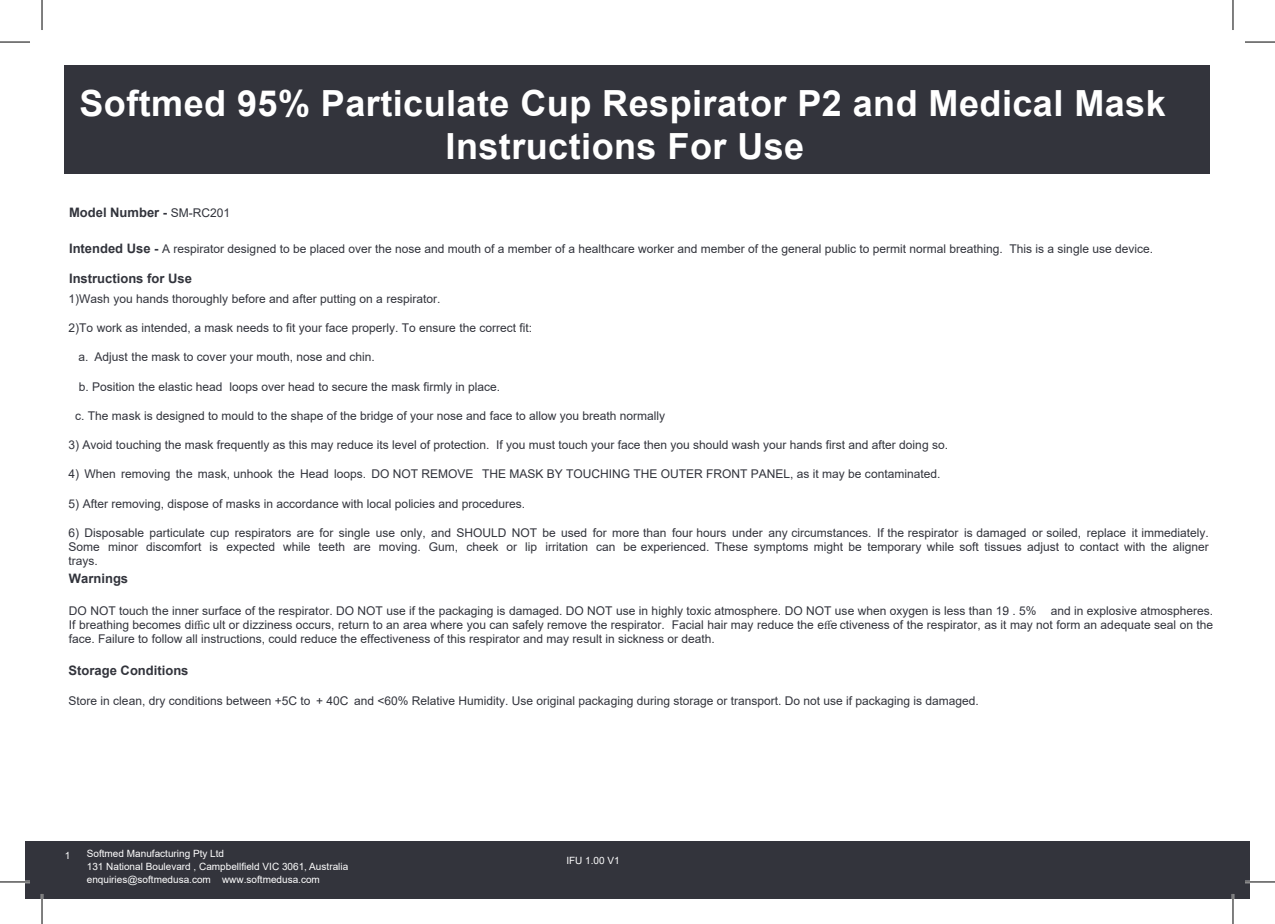
<style>
.page{position:relative;width:1275px;height:924px;background:#fff}
.page>*{position:absolute;margin:0;border:0;box-sizing:border-box;transform-origin:0 0}
.t1{font:700 36px/43.2px "Arial";letter-spacing:.015em;color:#fff;text-align:center}
.t2{font:700 13px "Arial";color:#32343c}
.t3{font:12px/14.2px "Arial";color:#32343c;text-align:justify}
.t4{font:10px/13px "Arial";color:#fff}
.s1{font-weight:400;font-size:12px}
.s2{font-weight:700;font-size:13px}
.s3{font-family:"Minion Pro"}
</style>
<div class="page">
<div style="left:25px;top:840px;width:1225px;height:58px;background:#33343c"></div>
<div style="left:64px;top:65px;width:1145px;height:108px;background:#33343c"></div>
<hr style="left:0;top:880px;width:30px;height:2px;background:#fff">
<hr style="left:1245px;top:880px;width:30px;height:2px;background:#fff">
<hr style="left:41px;top:893px;width:2px;height:30px;background:#fff">
<hr style="left:1231px;top:893px;width:3px;height:30px;background:#fff">
<hr style="left:0;top:42px;width:30px;height:1px;background:#000">
<hr style="left:1245px;top:42px;width:30px;height:1px;background:#000">
<hr style="left:0;top:881px;width:30px;height:1px;background:#000">
<hr style="left:1245px;top:881px;width:30px;height:1px;background:#000">
<hr style="left:42px;top:0;width:1px;height:30px;background:#000">
<hr style="left:42px;top:893px;width:1px;height:30px;background:#000">
<hr style="left:1232px;top:0;width:1px;height:30px;background:#000">
<hr style="left:1232px;top:893px;width:1px;height:30px;background:#000">
<p class="t1" style="left:79px;top:82px;width:1087px">Softmed 95% Particulate Cup Respirator P2 and Medical Mask<br>Instructions For Use</p>
<p class="t2" style="left:69px;top:203px;width:163px">Model Number - <span class="s1">SM-RC201</span></p>
<p class="t3" style="left:69px;top:241px;width:1085px"><span class="s2">Intended Use -</span> A respirator designed to be placed over the nose and mouth of a member of a healthcare worker and member of the general public to permit normal breathing. This is a single use device.</p>
<p class="t2" style="left:69px;top:269px;width:124px">Instructions for Use</p>
<p class="t3" style="left:69px;top:291px;width:373px">1)Wash you hands thoroughly before and after putting on a respirator.</p>
<p class="t3" style="left:69px;top:320px;width:465px">2)To work as intended, a mask needs to fit your face properly. To ensure the correct fit:</p>
<p class="t3" style="left:79px;top:350px;width:298px">a. Adjust the mask to cover your mouth, nose and chin.</p>
<p class="t3" style="left:79px;top:379px;width:423px">b. Position the elastic head loops over head to secure the mask firmly in place.</p>
<p class="t3" style="left:75px;top:408px;width:591px">c. The mask is designed to mould to the shape of the bridge of your nose and face to allow you breath normally</p>
<p class="t3" style="left:69px;top:437px;width:881px">3) Avoid touching the mask frequently as this may reduce its level of protection. If you must touch your face then you should wash your hands first and after doing so.</p>
<p class="t3" style="left:69px;top:466px;width:873px">4) When removing the mask, unhook the Head loops. DO NOT REMOVE THE MASK BY TOUCHING THE OUTER FRONT PANEL, as it may be contaminated.</p>
<p class="t3" style="left:69px;top:496px;width:458px">5) After removing, dispose of masks in accordance with local policies and procedures.</p>
<p class="t3" style="left:69px;top:525px;width:1141px">6) Disposable particulate cup respirators are for single use only, and SHOULD NOT be used for more than four hours under any circumstances. If the respirator is damaged or soiled, replace it immediately.<br>Some minor discomfort is expected while teeth are moving. Gum, cheek or lip irritation can be experienced. These symptoms might be temporary while soft tissues adjust to contact with the aligner trays.</p>
<p class="t2" style="left:69px;top:569px;width:61px">Warnings</p>
<p class="t3" style="left:69px;top:603px;width:1145px">DO NOT touch the inner surface of the respirator. DO NOT use if the packaging is damaged. DO NOT use in highly toxic atmosphere. DO NOT use when oxygen is less than 19. . 5%% and in explosive atmospheres.<br>If breathing becomes di<span class="s3">ffi</span>c ult or dizziness occurs, return to an area where you can safely remove the respirator. Facial hair may reduce the e<span class="s3">ff</span>e ctiveness of the respirator, as it may not form an adequate seal on the face. Failure to follow all instructions, could reduce the effectiveness of this respirator and may result in sickness or death.</p>
<p class="t2" style="left:69px;top:661px;width:121px">Storage Conditions</p>
<p class="t3" style="left:69px;top:693px;width:912px">Store in clean, dry conditions between ++5°C to + +40°C and &lt;60% Relative Humidity. Use original packaging during storage or transport. Do not use if packaging is damaged.</p>
<p class="t4" style="left:65px;top:848px;width:7px">1</p>
<p class="t4" style="left:87px;top:846px;width:263px">Softmed Manufacturing Pty Ltd<br>131 National Boulevard , Campbellfield VIC 3061, Australia enquiries@softmedusa.com www.softmedusa.com</p>
<p class="t4" style="left:566px;top:853px;width:55px">IFU 1.00 V1</p>
</div>
